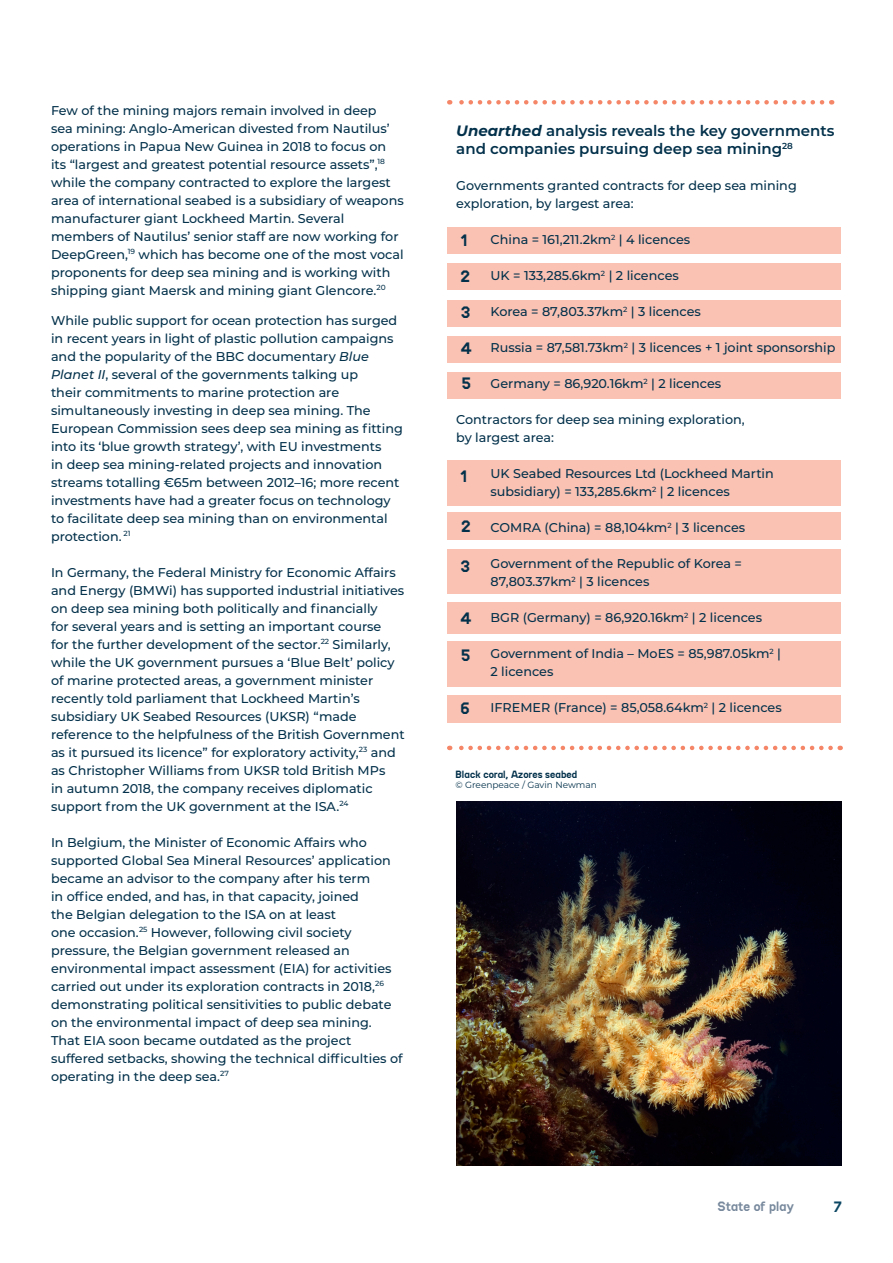
<style>
.page{position:relative;width:893px;height:1263px;background:#fff}
.page>*{position:absolute;margin:0;border:0;box-sizing:border-box;transform-origin:0 0}
.t1{font:16.5px "Sanctuary LC";color:#03314b}
.t2{font:600 15px "Montserrat";color:#03314b}
.t3{font:15px "Sanctuary LC";color:#0b4662}
.t4{font:13.5px "Sanctuary LC";letter-spacing:.01em;color:#78899d}
.t5{font:500 12.75px/18px "Montserrat";color:#03314b}
.captions{font:10.5px "Sanctuary LC";letter-spacing:.01em;color:#03314b}
.captions-2{font:9px "Montserrat";color:#03314b}
.s1{font-style:italic}
.s2{font-weight:700;font-style:italic}
</style>
<div class="page">
<svg style="left:449px;top:100px;width:373px;height:5px"></svg>
<svg style="left:449px;top:746px;width:382px;height:4px"></svg>
<div style="left:448px;top:695px;width:393px;height:28px;background:#fac2b3"></div>
<div style="left:448px;top:641px;width:393px;height:45px;background:#fac2b3"></div>
<div style="left:448px;top:512px;width:393px;height:28px;background:#fac2b3"></div>
<div style="left:448px;top:549px;width:393px;height:44px;background:#fac2b3"></div>
<div style="left:448px;top:602px;width:393px;height:32px;background:#fac2b3"></div>
<div style="left:448px;top:460px;width:393px;height:45px;background:#fac2b3"></div>
<div style="left:448px;top:263px;width:393px;height:26px;background:#fac2b3"></div>
<div style="left:448px;top:300px;width:393px;height:26px;background:#fac2b3"></div>
<div style="left:448px;top:336px;width:393px;height:26px;background:#fac2b3"></div>
<div style="left:448px;top:372px;width:393px;height:26px;background:#fac2b3"></div>
<div style="left:448px;top:228px;width:393px;height:26px;background:#fac2b3"></div>
<img style="left:456px;top:802px;width:386px;height:363px">
<p class="t5" style="left:51px;top:101px;width:354px">Few of the mining majors remain involved in deep<br>sea mining: Anglo-American divested from Nautilus’ operations in Papua New Guinea in 2018 to focus on its “largest and greatest potential resource assets”,<sup>18 </sup>while the company contracted to explore the largest area of international seabed is a subsidiary of weapons manufacturer giant Lockheed Martin. Several members of Nautilus’ senior staff are now working for DeepGreen,<sup>19</sup> which has become one of the most vocal proponents for deep sea mining and is working with shipping giant Maersk and mining giant Glencore.<sup>20</sup></p>
<p class="t5" style="left:51px;top:311px;width:353px">While public support for ocean protection has surged in recent years in light of plastic pollution campaigns and the popularity of the BBC documentary <span class="s1">Blue Planet II</span>, several of the governments talking up<br>their commitments to marine protection are simultaneously investing in deep sea mining. The European Commission sees deep sea mining as fitting into its ‘blue growth strategy’, with EU investments<br>in deep sea mining-related projects and innovation streams totalling €65m between 2012–16; more recent investments have had a greater focus on technology to facilitate deep sea mining than on environmental protection. <sup>21</sup></p>
<p class="t5" style="left:51px;top:563px;width:355px">In Germany, the Federal Ministry for Economic Affairs and Energy (BMWi) has supported industrial initiatives on deep sea mining both politically and financially<br>for several years and is setting an important course<br>for the further development of the sector.<sup>22</sup> Similarly, while the UK government pursues a ‘Blue Belt’ policy of marine protected areas, a government minister recently told parliament that Lockheed Martin’s subsidiary UK Seabed Resources (UKSR) “made reference to the helpfulness of the British Government as it pursued its licence” for exploratory activity,<sup>23</sup> and as Christopher Williams from UKSR told British MPs<br>in autumn 2018, the company receives diplomatic support from the UK government at the ISA.<sup>24</sup></p>
<p class="t5" style="left:51px;top:833px;width:353px">In Belgium, the Minister of Economic Affairs who supported Global Sea Mineral Resources’ application became an advisor to the company after his term<br>in office ended, and has, in that capacity, joined<br>the Belgian delegation to the ISA on at least<br>one occasion.<sup>25</sup> However, following civil society pressure, the Belgian government released an environmental impact assessment (EIA) for activities carried out under its exploration contracts in 2018,<sup>26 </sup>demonstrating political sensitivities to public debate on the environmental impact of deep sea mining.<br>That EIA soon became outdated as the project suffered setbacks, showing the technical difficulties of operating in the deep sea.<sup>27</sup></p>
<p class="t2" style="left:456px;top:120px;width:380px"><span class="s2">Unearthed</span> analysis reveals the key governments</p>
<p class="t2" style="left:456px;top:138px;width:338px">and companies pursuing deep sea mining<sup>28</sup></p>
<p class="t5" style="left:456px;top:176px;width:342px">Governments granted contracts for deep sea mining exploration, by largest area:</p>
<p class="t5" style="left:491px;top:230px;width:201px">China = 161,211.2km<sup>2</sup> | 4 licences</p>
<p class="t5" style="left:491px;top:266px;width:190px">UK = 133,285.6km<sup>2</sup> | 2 licences</p>
<p class="t5" style="left:491px;top:302px;width:212px">Korea = 87,803.37km<sup>2</sup> | 3 licences</p>
<p class="t5" style="left:491px;top:338px;width:346px">Russia = 87,581.73km<sup>2</sup> | 3 licences + 1 joint sponsorship</p>
<p class="t5" style="left:491px;top:374px;width:232px">Germany = 86,920.16km<sup>2</sup> | 2 licences</p>
<p class="t5" style="left:456px;top:410px;width:290px">Contractors for deep sea mining exploration,</p>
<p class="t5" style="left:456px;top:428px;width:99px">by largest area:</p>
<p class="t5" style="left:491px;top:464px;width:285px">UK Seabed Resources Ltd (Lockheed Martin</p>
<p class="t5" style="left:491px;top:482px;width:241px">subsidiary) = 133,285.6km<sup>2</sup> | 2 licences</p>
<p class="t5" style="left:491px;top:518px;width:256px">COMRA (China) = 88,104km<sup>2</sup> | 3 licences</p>
<p class="t5" style="left:491px;top:554px;width:253px">Government of the Republic of Korea =<br>87,803.37km<sup>2</sup> | 3 licences</p>
<p class="t5" style="left:491px;top:608px;width:273px">BGR (Germany) = 86,920.16km<sup>2</sup> | 2 licences</p>
<p class="t5" style="left:491px;top:644px;width:292px">Government of India – MoES = 85,987.05km<sup>2</sup> |</p>
<p class="t5" style="left:491px;top:662px;width:64px">2 licences</p>
<p class="t5" style="left:491px;top:698px;width:293px">IFREMER (France) = 85,058.64km<sup>2</sup> | 2 licences</p>
<p class="t1" style="left:461px;top:229px;width:8px">1</p>
<p class="t1" style="left:461px;top:266px;width:10px">2</p>
<p class="t1" style="left:461px;top:302px;width:11px">3</p>
<p class="t1" style="left:461px;top:338px;width:12px">4</p>
<p class="t1" style="left:462px;top:373px;width:11px">5</p>
<p class="t1" style="left:461px;top:465px;width:8px">1</p>
<p class="t1" style="left:462px;top:516px;width:10px">2</p>
<p class="t1" style="left:461px;top:555px;width:11px">3</p>
<p class="t1" style="left:461px;top:607px;width:12px">4</p>
<p class="t1" style="left:461px;top:645px;width:11px">5</p>
<p class="t1" style="left:461px;top:698px;width:11px">6</p>
<p class="captions" style="left:455px;top:767px;width:123px">Black coral, Azores seabed</p>
<p class="captions-2" style="left:455px;top:779px;width:143px">© Greenpeace / Gavin Newman</p>
<p class="t4" style="left:717px;top:1197px;width:78px">State of play</p>
<p class="t3" style="left:834px;top:1197px;width:10px">7</p>
</div>
